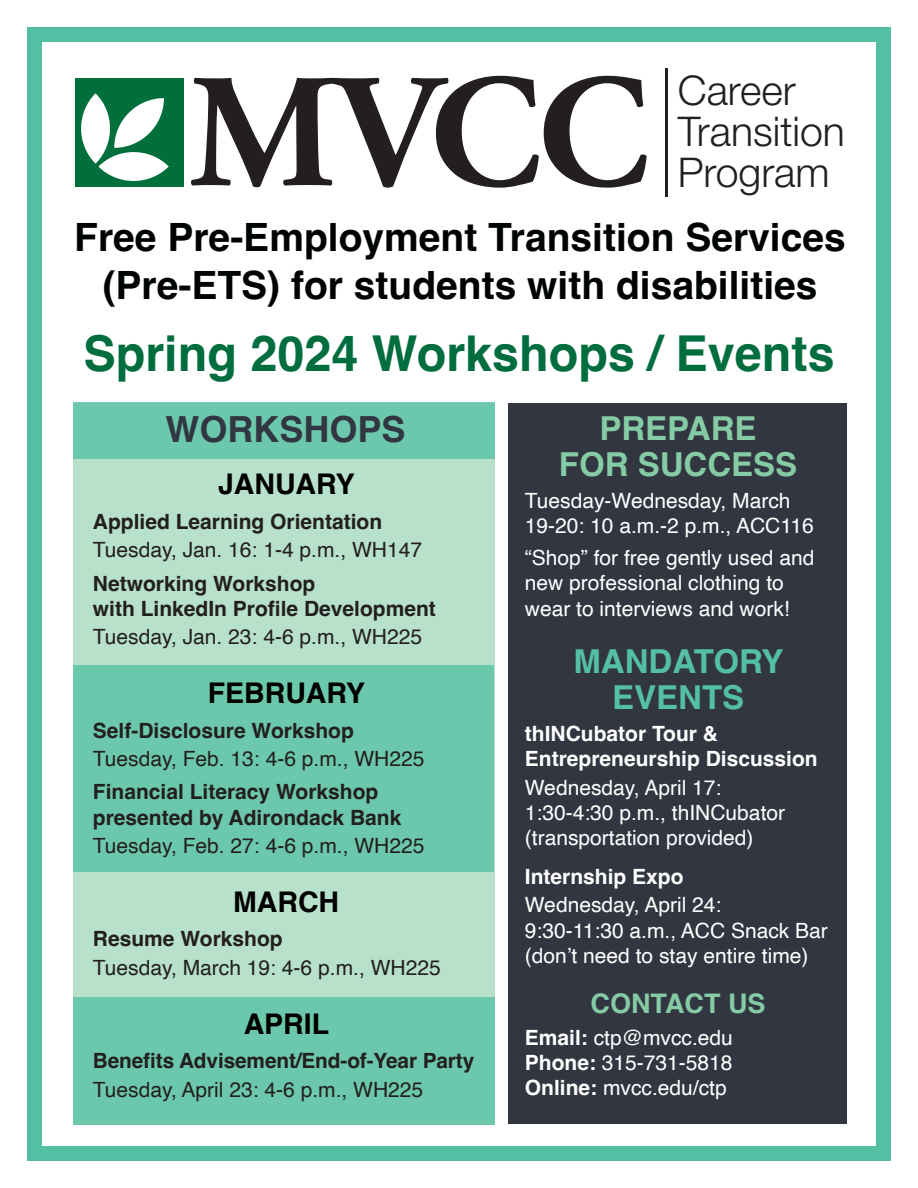
<style>
.page{position:relative;width:918px;height:1188px;background:#fff}
.page>*{position:absolute;margin:0;border:0;box-sizing:border-box;transform-origin:0 0}
.t1{font:700 161.55px "Adobe Garamond Pro";color:#231f20}
.t2{font:700 49.5px "Helvetica";color:#006d3e}
.t3{font:300 40.95px/41px "Helvetica Neue";color:#231f20}
.t4{font:700 39px/48px "Helvetica";color:#000400;text-align:center}
.t5{font:700 36px "Helvetica";color:#323642}
.t6{font:700 33px/36px "Helvetica";color:#85cca5;text-align:center}
.t7{font:700 33px/36px "Helvetica";color:#54c0a3;text-align:center}
.t8{font:700 28.5px "Helvetica";color:#000}
.t9{font:700 27px "Helvetica";color:#85cca5}
.t10{font:21px/25.2px "Helvetica";color:#fff}
.t11{font:700 21px/25.2px "Helvetica";color:#231f20}
.t12{font:21px "Helvetica";color:#231f20}
.t13{font:700 21px/25.2px "Helvetica";color:#fff}
.s1{font-weight:700}
</style>
<div class="page">
<div style="left:27px;top:27px;width:864px;height:1134px;border:15px solid #54c0a3"></div>
<div style="left:73px;top:403px;width:422px;height:721px;background:#b8e1cb"></div>
<div style="left:509px;top:403px;width:338px;height:720px;background:#323641"></div>
<div style="left:73px;top:403px;width:422px;height:56px;background:#6cc8ac"></div>
<div style="left:75px;top:78px;width:109px;height:109px;background:#006f3c"></div>
<svg style="left:81px;top:93px;width:88px;height:88px"></svg>
<hr style="left:666px;top:68px;width:2px;height:129px;background:#231f20">
<div style="left:73px;top:665px;width:421px;height:207px;background:#6cc8ac"></div>
<div style="left:73px;top:997px;width:422px;height:127px;background:#6cc8ac"></div>
<p class="t1" style="left:189px;top:40px;width:461px">MVCC</p>
<p class="t3" style="left:678px;top:67px;width:169px">Career<br>Transition<br>Program</p>
<p class="t4" style="left:74px;top:218px;width:773px">Free Pre-Employment Transition Services (Pre-ETS) for students with disabilities</p>
<p class="t2" style="left:83px;top:324px;width:753px">Spring 2024 Workshops / Events</p>
<p class="t5" style="left:166px;top:408px;width:242px">WORKSHOPS</p>
<p class="t8" style="left:218px;top:467px;width:138px">JANUARY</p>
<p class="t11" style="left:93px;top:511px;width:291px">Applied Learning Orientation</p>
<p class="t12" style="left:93px;top:534px;width:331px">Tuesday, Jan. 16: 1-4 p.m., WH147</p>
<p class="t11" style="left:93px;top:573px;width:345px">Networking Workshop<br>with LinkedIn Profile Development</p>
<p class="t12" style="left:93px;top:621px;width:331px">Tuesday, Jan. 23: 4-6 p.m., WH225</p>
<p class="t8" style="left:208px;top:676px;width:159px">FEBRUARY</p>
<p class="t11" style="left:93px;top:720px;width:263px">Self-Disclosure Workshop</p>
<p class="t12" style="left:93px;top:742px;width:333px">Tuesday, Feb. 13: 4-6 p.m., WH225</p>
<p class="t11" style="left:93px;top:782px;width:310px">Financial Literacy Workshop presented by Adirondack Bank</p>
<p class="t12" style="left:93px;top:829px;width:333px">Tuesday, Feb. 27: 4-6 p.m., WH225</p>
<p class="t8" style="left:233px;top:885px;width:108px">MARCH</p>
<p class="t11" style="left:93px;top:929px;width:191px">Resume Workshop</p>
<p class="t12" style="left:93px;top:951px;width:349px">Tuesday, March 19: 4-6 p.m., WH225</p>
<p class="t8" style="left:244px;top:1006px;width:87px">APRIL</p>
<p class="t11" style="left:93px;top:1051px;width:383px">Benefits Advisement/End-of-Year Party</p>
<p class="t12" style="left:93px;top:1073px;width:332px">Tuesday, April 23: 4-6 p.m., WH225</p>
<p class="t6" style="left:559px;top:414px;width:240px">PREPARE<br>FOR SUCCESS</p>
<p class="t10" style="left:525px;top:489px;width:291px">Tuesday-Wednesday, March<br>19-20: 10 a.m.-2 p.m., ACC116</p>
<p class="t10" style="left:525px;top:546px;width:291px">“Shop” for free gently used and new professional clothing to wear to interviews and work!</p>
<p class="t7" style="left:573px;top:647px;width:212px">MANDATORY<br>EVENTS</p>
<p class="t13" style="left:525px;top:724px;width:294px">thINCubator Tour &amp;<br>Entrepreneurship Discussion</p>
<p class="t10" style="left:525px;top:775px;width:262px">Wednesday, April 17:<br>1:30-4:30 p.m., thINCubator (transportation provided)</p>
<p class="t13" style="left:525px;top:866px;width:160px">Internship Expo</p>
<p class="t10" style="left:525px;top:893px;width:305px">Wednesday, April 24:<br>9:30-11:30 a.m., ACC Snack Bar (don’t need to stay entire time)</p>
<p class="t9" style="left:591px;top:987px;width:176px">CONTACT US</p>
<p class="t10" style="left:525px;top:1025px;width:210px"><span class="s1">Email:</span> ctp@mvcc.edu</p>
<p class="t10" style="left:525px;top:1051px;width:209px"><span class="s1">Phone:</span> 315-731-5818</p>
<p class="t10" style="left:525px;top:1076px;width:203px"><span class="s1">Online:</span> mvcc.edu/ctp</p>
</div>
